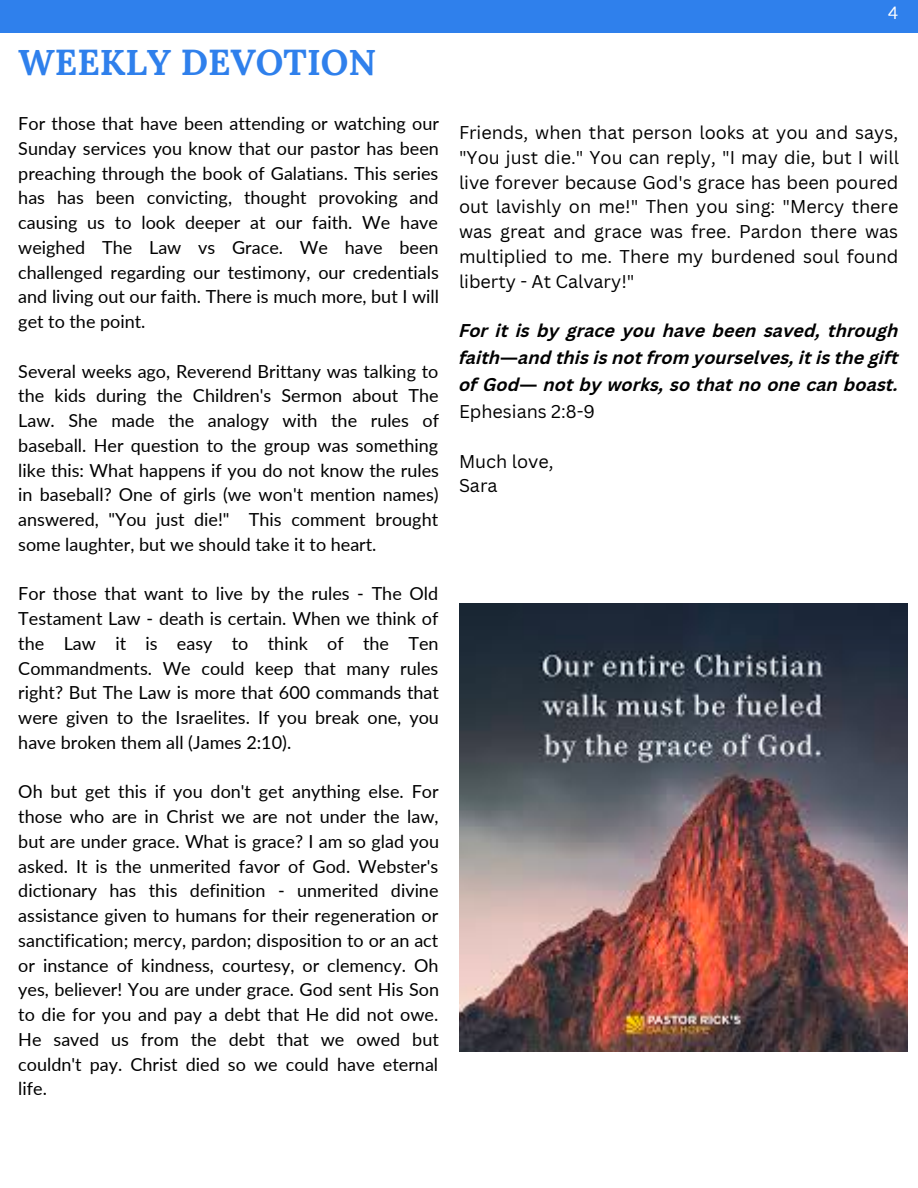
<style>
.page{position:relative;width:918px;height:1188px;background:#fff}
.page>*{position:absolute;margin:0;border:0;box-sizing:border-box;transform-origin:0 0}
.t1{font:700 36px "Lora";color:#2f80ec}
.t2{font:18px/24.8px "Lato";color:#000;text-align:justify}
.t3{font:18px/24.8px "Canva Sans";color:#000;text-align:justify}
.t4{font:italic 700 18px/27px "Canva Sans";color:#000;text-align:justify}
.t5{font:17.25px "Lato";color:#fff}
.s1{font-family:"Noto Sans Gurmukhi";font-style:normal}
.s2{font-weight:400;font-style:normal}
</style>
<div class="page">
<div style="left:0;top:0;width:918px;height:33px;background:#2f80ec"></div>
<img style="left:459px;top:603px;width:449px;height:449px">
<h1 class="t1" style="left:18px;top:39px;width:360px">WEEKLY DEVOTION</h1>
<p class="t2" style="left:18px;top:111px;width:422px">For those that have been attending or watching our Sunday services you know that our pastor has been preaching through the book of Galatians. This series has has been convicting, thought provoking and causing us to look deeper at our faith. We have weighed The Law vs Grace. We have been challenged regarding our testimony, our credentials and living out our faith. There is much more, but I will get to the point.</p>
<p class="t2" style="left:18px;top:358px;width:422px">Several weeks ago, Reverend Brittany was talking to the kids during the Children's Sermon about The Law. She made the analogy with the rules of baseball. Her question to the group was something like this: What happens if you do not know the rules in baseball? One of girls (we won't mention names) answered, "You just die!" This comment brought some laughter, but we should take it to heart.</p>
<p class="t2" style="left:18px;top:581px;width:422px">For those that want to live by the rules - The Old Testament Law - death is certain. When we think of the Law it is easy to think of the Ten Commandments. We could keep that many rules right? But The Law is more that 600 commands that were given to the Israelites. If you break one, you have broken them all (James 2:10).</p>
<p class="t2" style="left:18px;top:779px;width:422px">Oh but get this if you don't get anything else. For those who are in Christ we are not under the law, but are under grace. What is grace? I am so glad you asked. It is the unmerited favor of God. Webster's dictionary has this definition - unmerited divine assistance given to humans for their regeneration or sanctification; mercy, pardon; disposition to or an act or instance of kindness, courtesy, or clemency. Oh yes, believer! You are under grace. God sent His Son to die for you and pay a debt that He did not owe.<br>He saved us from the debt that we owed but couldn't pay. Christ died so we could have eternal life.</p>
<p class="t5" style="left:888px;top:2px;width:12px">4</p>
<p class="t3" style="left:459px;top:120px;width:441px">Friends, when that person looks at you and says, "You just die." You can reply, "I may die, but I will live forever because God's grace has been poured out lavishly on me!" Then you sing: "Mercy there was great and grace was free. Pardon there was multiplied to me. There my burdened soul found liberty - At Calvary!"</p>
<p class="t4" style="left:459px;top:319px;width:441px">For it is by grace you have been saved, through faith<span class="s1">—</span>and this is not from yourselves, it is the gift of God<span class="s1">—</span> not by works, so that no one can boast.<br><span class="s2">Ephesians 2:8-9</span></p>
<p class="t3" style="left:459px;top:448px;width:96px">Much love,<br>Sara</p>
</div>
